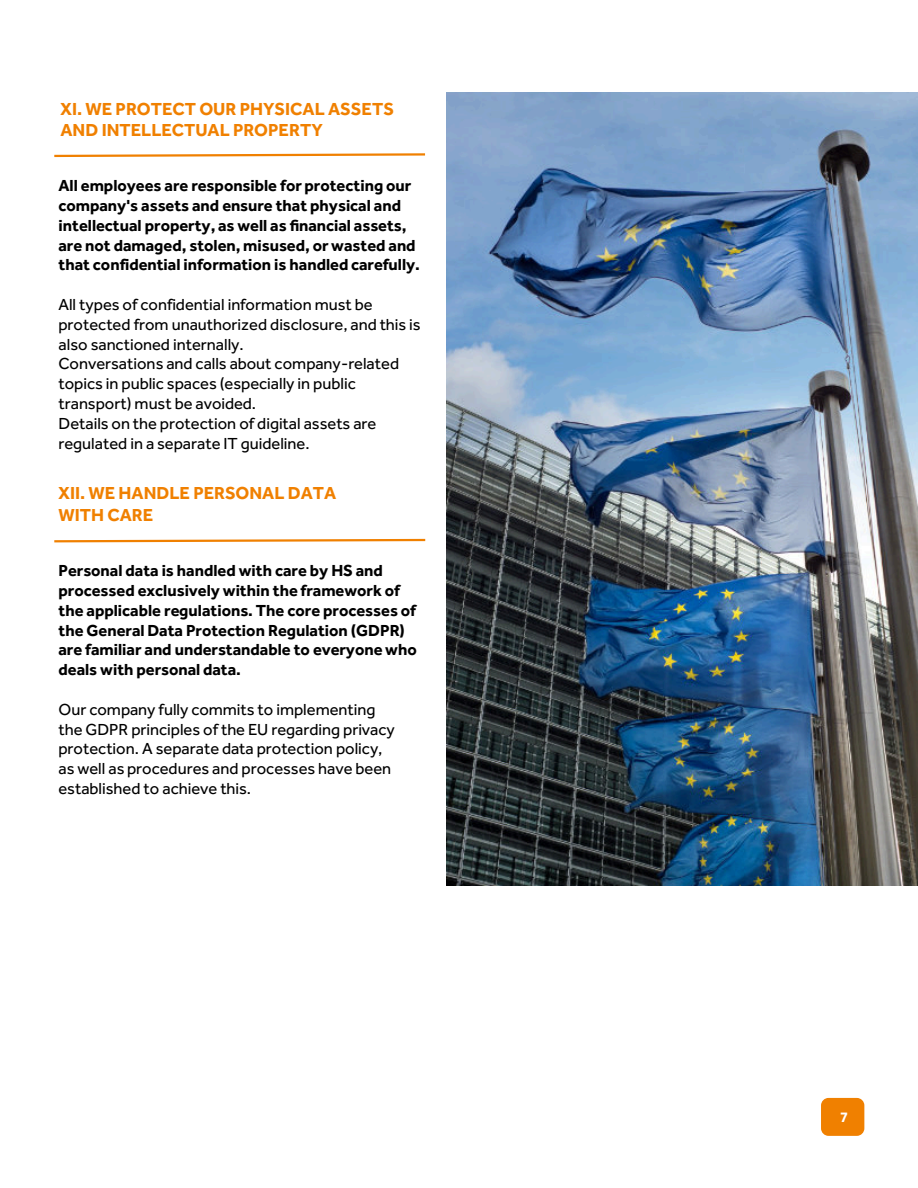
<style>
.page{position:relative;width:918px;height:1188px;background:#fff}
.page>*{position:absolute;margin:0;border:0;box-sizing:border-box;transform-origin:0 0}
.t1{font:700 18px "Effra";color:#f08000}
.t2{font:700 16.65px "Effra";color:#000}
.t3{font:16.65px "Effra";color:#000}
.t4{font:16.5px "Effra";letter-spacing:-.005em;color:#000}
.t5{font:700 16.5px "Effra";color:#000}
.t6{font:700 15px "Effra";color:#fff}
</style>
<div class="page">
<div style="left:821px;top:1098px;width:43px;height:38px;background:#f08000;border:4px solid #f08000;border-radius:6px"></div>
<svg style="left:54px;top:153px;width:372px;height:5px"></svg>
<svg style="left:54px;top:538px;width:372px;height:5px"></svg>
<img style="left:447px;top:92px;width:471px;height:794px">
<p class="t1" style="left:60px;top:103px;width:335px">XI. WE PROTECT OUR PHYSICAL ASSETS</p>
<p class="t1" style="left:60px;top:124px;width:264px">AND INTELLECTUAL PROPERTY</p>
<p class="t5" style="left:58px;top:180px;width:354px">All employees are responsible for protecting our</p>
<p class="t5" style="left:58px;top:200px;width:344px">company's assets and ensure that physical and</p>
<p class="t5" style="left:58px;top:220px;width:350px">intellectual property, as well as financial assets,</p>
<p class="t5" style="left:58px;top:240px;width:359px">are not damaged, stolen, misused, or wasted and</p>
<p class="t5" style="left:58px;top:259px;width:363px">that confidential information is handled carefully.</p>
<p class="t4" style="left:58px;top:299px;width:316px">All types of confidential information must be</p>
<p class="t4" style="left:58px;top:319px;width:364px">protected from unauthorized disclosure, and this is</p>
<p class="t4" style="left:58px;top:339px;width:187px">also sanctioned internally.</p>
<p class="t4" style="left:58px;top:358px;width:342px">Conversations and calls about company-related</p>
<p class="t3" style="left:58px;top:378px;width:299px">topics in public spaces (especially in public</p>
<p class="t4" style="left:58px;top:398px;width:199px">transport) must be avoided.</p>
<p class="t4" style="left:58px;top:418px;width:319px">Details on the protection of digital assets are</p>
<p class="t4" style="left:58px;top:438px;width:253px">regulated in a separate IT guideline.</p>
<p class="t1" style="left:58px;top:487px;width:279px">XII. WE HANDLE PERSONAL DATA</p>
<p class="t1" style="left:58px;top:509px;width:96px">WITH CARE</p>
<p class="t5" style="left:58px;top:565px;width:326px">Personal data is handled with care by HS and</p>
<p class="t5" style="left:58px;top:585px;width:343px">processed exclusively within the framework of</p>
<p class="t5" style="left:58px;top:605px;width:359px">the applicable regulations. The core processes of</p>
<p class="t5" style="left:58px;top:625px;width:348px">the General Data Protection Regulation (GDPR)</p>
<p class="t2" style="left:58px;top:644px;width:360px">are familiar and understandable to everyone who</p>
<p class="t5" style="left:58px;top:664px;width:184px">deals with personal data.</p>
<p class="t4" style="left:58px;top:704px;width:319px">Our company fully commits to implementing</p>
<p class="t4" style="left:58px;top:724px;width:338px">the GDPR principles of the EU regarding privacy</p>
<p class="t4" style="left:58px;top:743px;width:326px">protection. A separate data protection policy,</p>
<p class="t4" style="left:58px;top:763px;width:334px">as well as procedures and processes have been</p>
<p class="t4" style="left:58px;top:783px;width:194px">established to achieve this.</p>
<p class="t6" style="left:840px;top:1112px;width:10px">7</p>
</div>
